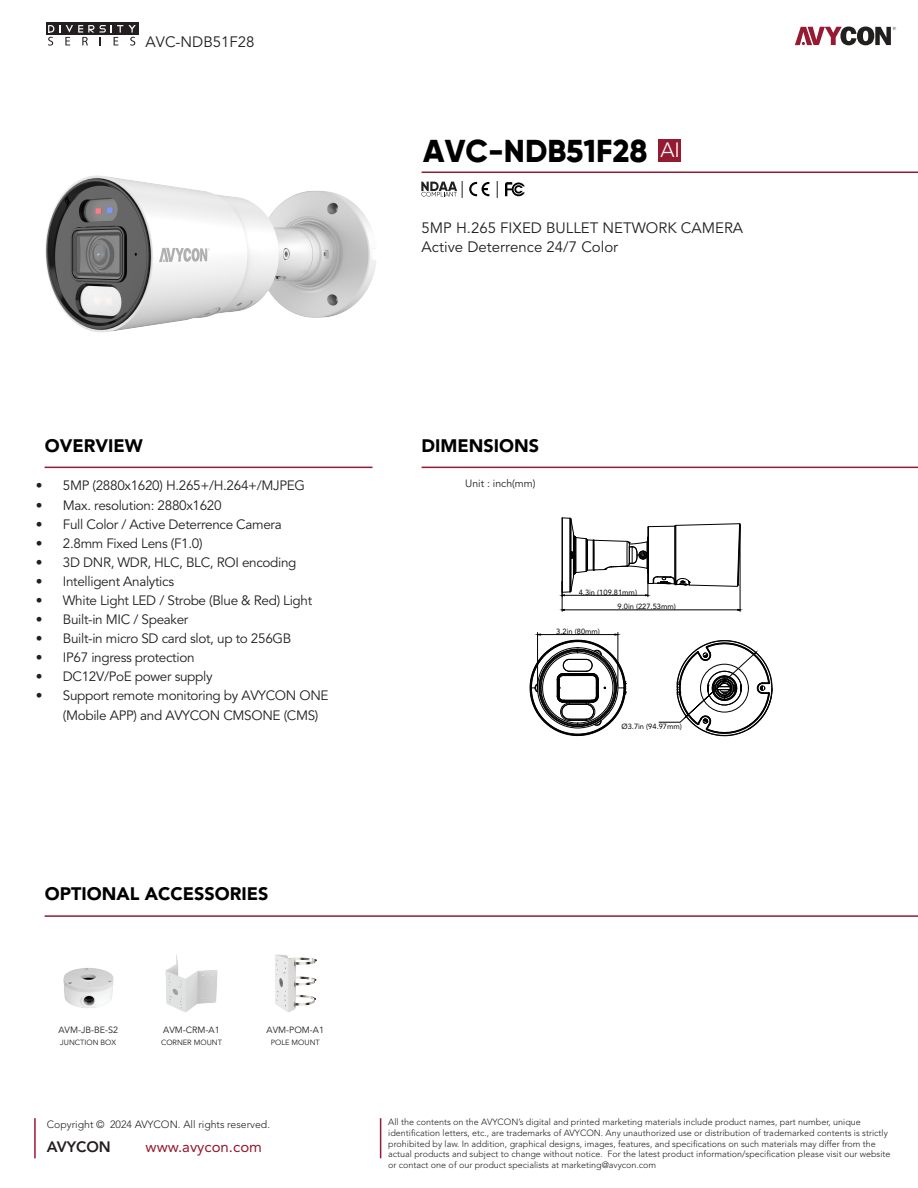
<style>
.page{position:relative;width:918px;height:1188px;background:#fff}
.page>*{position:absolute;margin:0;border:0;box-sizing:border-box;transform-origin:0 0}
.t1{font:800 31.5px "Gilroy";color:#000}
.t2{font:900 18px "Avenir LT Std";color:#000}
.t3{font:15px/19px "Avenir LT Std";color:#231f20}
.t4{font:15px "Avenir LT Std";color:#951a32}
.t5{font:800 15px "Avenir LT Std";color:#231f20}
.t6{font:13.5px/19px "Avenir LT Std";letter-spacing:-.025em;color:#231f20}
.t7{font:300 10.5px "Avenir LT Std";color:#231f20}
.t8{font:10.5px "Avenir LT Std";color:#221f1f}
.t9{font:300 9px/10.8px "Avenir LT Std";color:#231f20}
.t10{font:9px "Avenir LT Std";color:#221f1f}
.t11{font:7.5px "Avenir LT Std";color:#000}
.t12{font:7.5px "Avenir LT Std";color:#221f1f}
</style>
<div class="page">
<hr style="left:422px;top:467px;width:496px;height:1px;background:#931a33">
<hr style="left:45px;top:467px;width:328px;height:1px;background:#931a33">
<hr style="left:45px;top:915px;width:873px;height:2px;background:#931a33">
<hr style="left:422px;top:172px;width:496px;height:1px;background:#931a33">
<svg style="left:795px;top:27px;width:101px;height:18px"></svg>
<hr style="left:34px;top:1118px;width:2px;height:40px;background:#951a32">
<hr style="left:380px;top:1118px;width:1px;height:40px;background:#951a32">
<div style="left:46px;top:23px;width:92px;height:12px;background:#231f20"></div>
<svg style="left:48px;top:25px;width:88px;height:21px"></svg>
<hr style="left:562px;top:581px;width:1px;height:30px;background:#000">
<hr style="left:740px;top:524px;width:1px;height:87px;background:#000">
<hr style="left:562px;top:610px;width:178px;height:1px;background:#000">
<svg style="left:562px;top:518px;width:179px;height:79px"></svg>
<svg style="left:659px;top:640px;width:113px;height:97px"></svg>
<svg style="left:530px;top:633px;width:96px;height:104px"></svg>
<div style="left:537px;top:648px;width:81px;height:80px;border:1px solid #000;border-radius:50%"></div>
<img style="left:45px;top:175px;width:331px;height:158px">
<img style="left:63px;top:968px;width:51px;height:40px">
<img style="left:165px;top:955px;width:53px;height:58px">
<img style="left:275px;top:954px;width:42px;height:59px">
<div style="left:658px;top:139px;width:23px;height:23px;background:#941a31"></div>
<svg style="left:497px;top:181px;width:1px;height:17px"></svg>
<svg style="left:505px;top:182px;width:20px;height:14px"></svg>
<svg style="left:469px;top:182px;width:20px;height:14px"></svg>
<svg style="left:421px;top:181px;width:42px;height:17px"></svg>
<h3 class="t3" style="left:146px;top:33px;width:110px">AVC-NDB51F28</h3>
<h1 class="t1" style="left:423px;top:131px;width:258px">AVC-NDB51F28 <sup>AI</sup></h1>
<h3 class="t3" style="left:422px;top:219px;width:323px">5MP H.265 FIXED BULLET NETWORK CAMERA<br>Active Deterrence 24/7 Color</h3>
<h2 class="t2" style="left:45px;top:435px;width:99px">OVERVIEW</h2>
<h2 class="t2" style="left:422px;top:435px;width:119px">DIMENSIONS</h2>
<h3 class="t6" style="left:36px;top:477px;width:271px">• 5MP (2880x1620) H.265+/H.264+/MJPEG</h3>
<p class="t8" style="left:465px;top:478px;width:72px">Unit : inch(mm)</p>
<h3 class="t6" style="left:36px;top:496px;width:187px">• Max. resolution: 2880x1620</h3>
<h3 class="t6" style="left:36px;top:515px;width:247px">• Full Color / Active Deterrence Camera</h3>
<h3 class="t6" style="left:36px;top:534px;width:168px">• 2.8mm Fixed Lens (F1.0)</h3>
<h3 class="t6" style="left:36px;top:553px;width:262px">• 3D DNR, WDR, HLC, BLC, ROI encoding</h3>
<h3 class="t6" style="left:36px;top:572px;width:140px">• Intelligent Analytics</h3>
<h3 class="t6" style="left:36px;top:591px;width:278px">• White Light LED / Strobe (Blue &amp; Red) Light</h3>
<h3 class="t6" style="left:36px;top:610px;width:154px">• Built-in MIC / Speaker</h3>
<h3 class="t6" style="left:36px;top:629px;width:257px">• Built-in micro SD card slot, up to 256GB</h3>
<h3 class="t6" style="left:36px;top:648px;width:160px">• IP67 ingress protection</h3>
<h3 class="t6" style="left:36px;top:668px;width:178px">• DC12V/PoE power supply</h3>
<h3 class="t6" style="left:63px;top:687px;width:267px;text-indent:-27px">• Support remote monitoring by AVYCON ONE (Mobile APP) and AVYCON CMSONE (CMS)</h3>
<p class="t11" style="left:579px;top:588px;width:60px">4.3in (109.81mm)</p>
<p class="t11" style="left:556px;top:627px;width:45px">3.2in (80mm)</p>
<p class="t11" style="left:618px;top:602px;width:60px">9.0in (227.53mm)</p>
<p class="t11" style="left:622px;top:722px;width:62px">Ø3.7in (94.97mm)</p>
<h2 class="t2" style="left:45px;top:883px;width:225px">OPTIONAL ACCESSORIES</h2>
<p class="t10" style="left:58px;top:1025px;width:61px">AVM-JB-BE-S2</p>
<p class="t12" style="left:60px;top:1038px;width:58px">JUNCTION BOX</p>
<p class="t10" style="left:163px;top:1025px;width:58px">AVM-CRM-A1</p>
<p class="t12" style="left:161px;top:1038px;width:63px">CORNER MOUNT</p>
<p class="t10" style="left:267px;top:1025px;width:59px">AVM-POM-A1</p>
<p class="t12" style="left:271px;top:1038px;width:51px">POLE MOUNT</p>
<p class="t7" style="left:47px;top:1118px;width:225px">Copyright © 2024 AVYCON. All rights reserved.</p>
<p class="t9" style="left:388px;top:1117px;width:504px">All the contents on the AVYCON’s digital and printed marketing materials include product names, part number, unique identification letters, etc., are trademarks of AVYCON. Any unauthorized use or distribution of trademarked contents is strictly prohibited by law. In addition, graphical designs, images, features, and specifications on such materials may differ from the actual products and subject to change without notice. For the latest product information/specification please visit our website or contact one of our product specialists at marketing@avycon.com</p>
<h3 class="t5" style="left:47px;top:1138px;width:66px">AVYCON</h3>
<h3 class="t4" style="left:146px;top:1138px;width:118px">www.avycon.com</h3>
</div>
